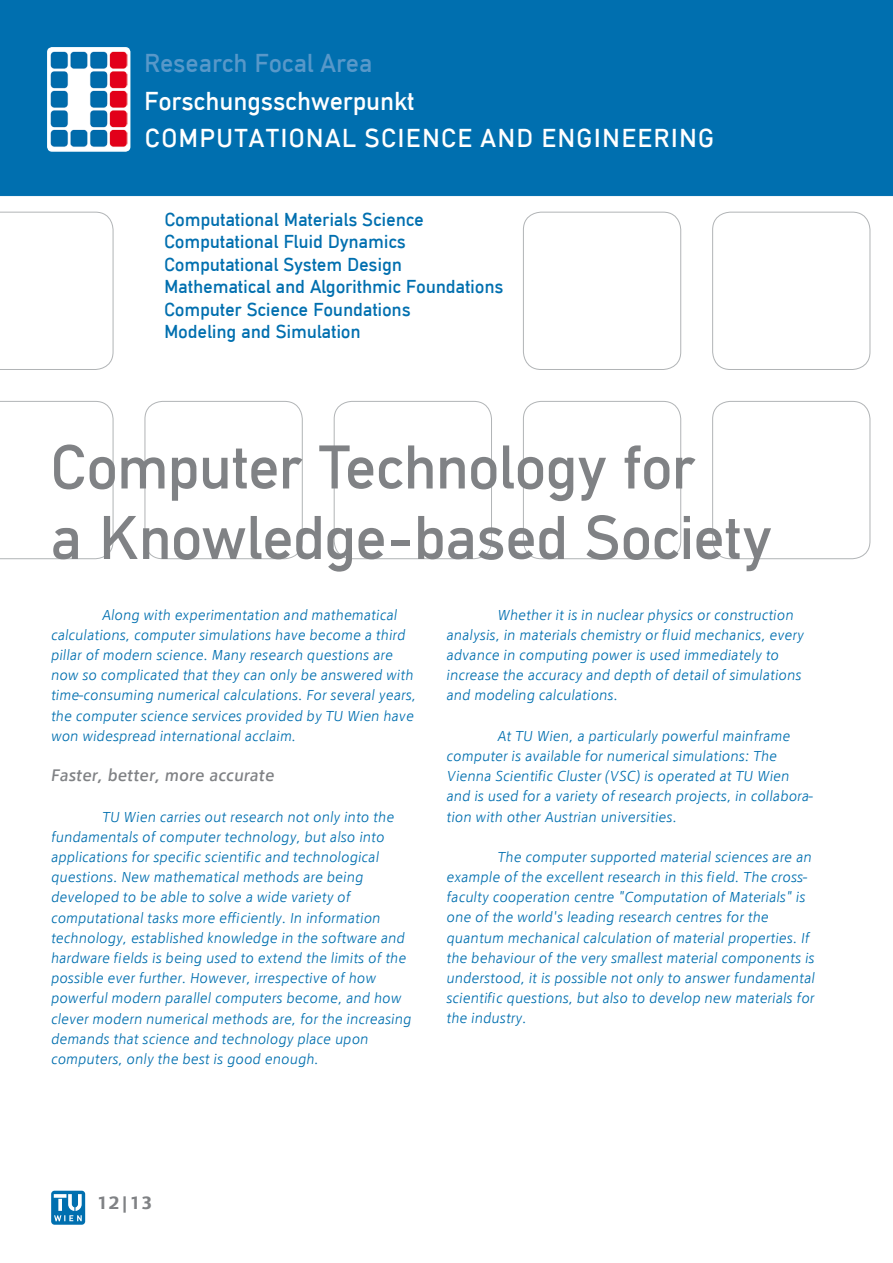
<style>
.page{position:relative;width:893px;height:1263px;background:#fff}
.page>*{position:absolute;margin:0;border:0;box-sizing:border-box;transform-origin:0 0}
.t1{font:64.5px/70.5px "TU Headline";letter-spacing:.015em;color:#808285}
.t2{font:27px/37.5px "TU Headline";letter-spacing:.02em;color:#fff}
.t3{font:27px "TU Headline";letter-spacing:.02em;color:#5898c9}
.t4{font:19.5px "TU Headline";letter-spacing:.02em;color:#006faf}
.t5{font:500 18px "TU Text";color:#808285}
.t6{font:italic 16.5px "TU Text";color:#808285}
.t7{font:italic 300 14.25px/20.2px "TU Text";color:#006faf}
</style>
<div class="page">
<div style="left:334px;top:401px;width:158px;height:158px;border:1px solid #b1b4b6;border-radius:18px"></div>
<div style="left:145px;top:401px;width:158px;height:158px;border:1px solid #b1b4b6;border-radius:18px"></div>
<div style="left:523px;top:401px;width:158px;height:158px;border:1px solid #b1b4b6;border-radius:18px"></div>
<svg style="left:0;top:401px;width:113px;height:158px"></svg>
<svg style="left:51px;top:1191px;width:34px;height:34px"></svg>
<div style="left:0;top:0;width:893px;height:196px;background:#006faf"></div>
<div style="left:712px;top:401px;width:158px;height:158px;border:1px solid #b1b4b6;border-radius:18px"></div>
<div style="left:712px;top:212px;width:158px;height:158px;border:1px solid #b1b4b6;border-radius:18px"></div>
<svg style="left:0;top:212px;width:113px;height:158px"></svg>
<div style="left:523px;top:212px;width:158px;height:158px;border:1px solid #b1b4b6;border-radius:18px"></div>
<img style="left:50px;top:50px;width:77px;height:99px">
<div style="left:47px;top:47px;width:83px;height:105px;border:2px solid #fff;border-radius:4px"></div>
<h2 class="t3" style="left:145px;top:48px;width:229px">Research Focal Area</h2>
<h2 class="t2" style="left:145px;top:82px;width:271px">Forschungsschwerpunkt<br>Computati</h2>
<h2 class="t2" style="left:289px;top:119px;width:35px">onal</h2>
<h2 class="t2" style="left:365px;top:119px;width:33px">Science</h2>
<h2 class="t2" style="left:481px;top:119px;width:129px">and Engineerin</h2>
<h2 class="t2" style="left:699px;top:119px;width:17px">g</h2>
<h3 class="t4" style="left:165px;top:208px;width:260px">Computational Materials Science</h3>
<h3 class="t4" style="left:164px;top:230px;width:243px">Computational Fluid Dynamics</h3>
<h3 class="t4" style="left:164px;top:253px;width:239px">Computational System Design</h3>
<h3 class="t4" style="left:154px;top:275px;width:351px">Mathematical and Algorithmic Foundations</h3>
<h3 class="t4" style="left:164px;top:298px;width:248px">Computer Science Foundations</h3>
<h3 class="t4" style="left:154px;top:320px;width:208px">Modeling and Simulation</h3>
<h1 class="t1" style="left:51px;top:432px;width:721px">Computer Technology for<br>a Knowledge-based Society</h1>
<p class="t7" style="left:51px;top:604px;width:367px;text-indent:51px">Along with experimentation and mathematical calculations, computer simulations have become a third pillar of modern science. Many research questions are now so complicated that they can only be answered with time-consuming numerical calculations. For several years, the computer science services provided by TU Wien have won widespread international acclaim.</p>
<p class="t6" style="left:51px;top:765px;width:225px">Faster, better, more accurate</p>
<p class="t7" style="left:51px;top:806px;width:362px;text-indent:51px">TU Wien carries out research not only into the fundamentals of computer technology, but also into applications for specific scientific and technological questions. New mathematical methods are being developed to be able to solve a wide variety of computational tasks more efficiently. In information technology, established knowledge in the software and hardware fields is being used to extend the limits of the possible ever further. However, irrespective of how powerful modern parallel computers become, and how clever modern numerical methods are, for the increasing demands that science and technology place upon computers, only the best is good enough.</p>
<p class="t7" style="left:446px;top:604px;width:359px;text-indent:51px">Whether it is in nuclear physics or construction analysis, in materials chemistry or fluid mechanics, every advance in computing power is used immediately to increase the accuracy and depth of detail of simulations and modeling calculations.</p>
<p class="t7" style="left:446px;top:725px;width:369px;text-indent:51px">At TU Wien, a particularly powerful mainframe computer is available for numerical simulations: The Vienna Scientific Cluster (VSC) is operated at TU Wien and is used for a variety of research projects, in collabora&shy;tion with other Austrian universities.</p>
<p class="t7" style="left:446px;top:846px;width:370px;text-indent:51px">The computer supported material sciences are an example of the excellent research in this field. The cross&shy;faculty cooperation centre "Computation of Materials" is one of the world's leading research centres for the quantum mechanical calculation of material properties. If the behaviour of the very smallest material components is understood, it is possible not only to answer fundamental scientific questions, but also to develop new materials for the industry.</p>
<p class="t5" style="left:97px;top:1191px;width:57px">12|13</p>
</div>
